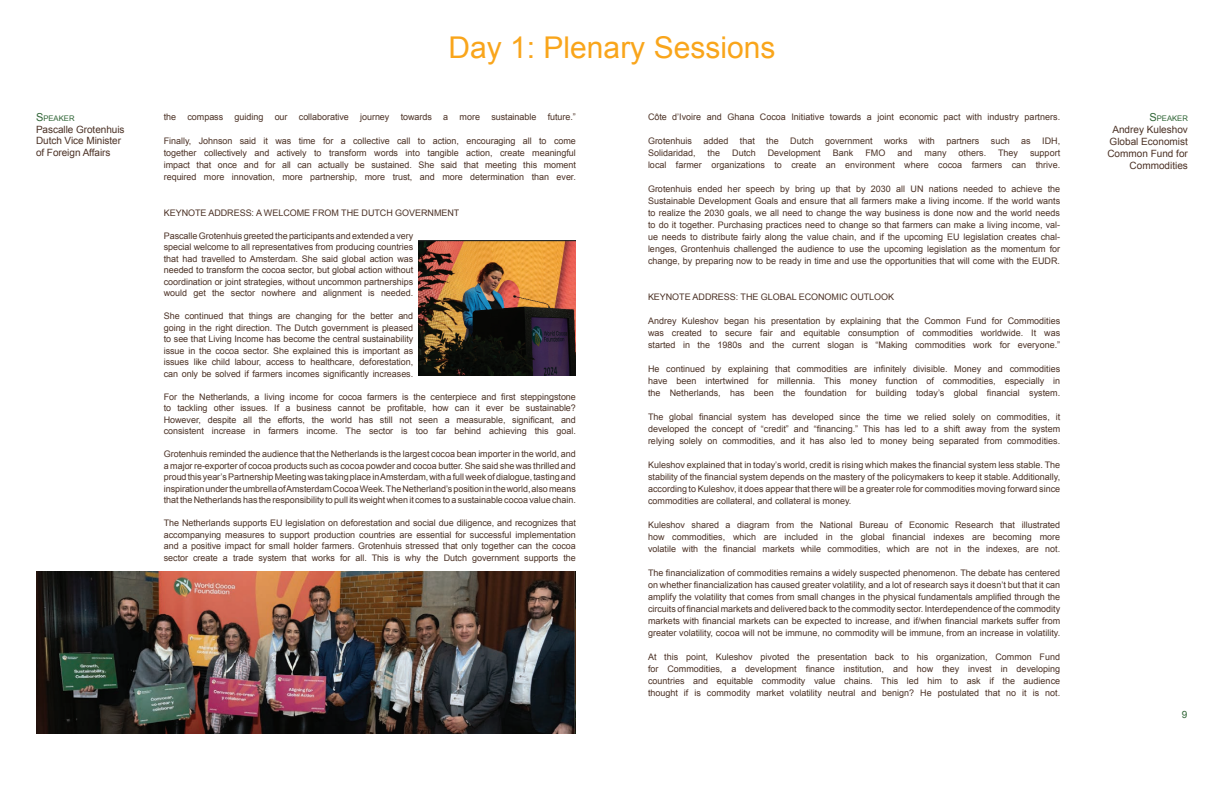
<style>
.page{position:relative;width:1224px;height:792px;background:#fff}
.page>*{position:absolute;margin:0;border:0;box-sizing:border-box;transform-origin:0 0}
.t1{font:30px "Arial";color:#f9a51b}
.t2{font:10px/12px "Arial";color:#4c3226;text-align:right}
.t3{font:10px "Arial";color:#306536}
.t4{font:9px/12px "Arial";color:#4c3226;text-align:justify}
.t5{font:7.7px "Arial";color:#306536}
.s1{font-size:11px}
</style>
<div class="page">
<img style="left:36px;top:572px;width:540px;height:162px">
<img style="left:418px;top:241px;width:158px;height:135px">
<p class="t5" style="left:36px;top:113px;width:40px"><span class="s1">S</span>PEAKER</p>
<p class="t2" style="left:36px;top:123px;width:90px;text-align:left">Pascalle Grotenhuis<br>Dutch Vice Minister of Foreign Affairs</p>
<h1 class="t1" style="left:449px;top:28px;width:328px">Day 1: Plenary Sessions</h1>
<p class="t4" style="left:164px;top:111px;width:14px">the</p>
<p class="t4" style="left:188px;top:111px;width:37px">compass</p>
<p class="t4" style="left:235px;top:111px;width:30px">guiding</p>
<p class="t4" style="left:275px;top:111px;width:14px">our</p>
<p class="t4" style="left:299px;top:111px;width:51px">collaborative</p>
<p class="t4" style="left:360px;top:111px;width:31px">journey</p>
<p class="t4" style="left:401px;top:111px;width:33px">towards</p>
<p class="t4" style="left:443px;top:111px;width:7px">a</p>
<p class="t4" style="left:460px;top:111px;width:22px">more</p>
<p class="t4" style="left:491px;top:111px;width:47px">sustainable</p>
<p class="t4" style="left:548px;top:111px;width:30px">future.”</p>
<p class="t4" style="left:164px;top:135px;width:414px">Finally, Johnson said it was time for a collective call to action, encouraging all to come together collectively and actively to transform words into tangible action, create meaningful impact that once and for all can actually be sustained. She said that meeting this moment required more innovation, more partnership, more trust, and more determination than ever.</p>
<p class="t4" style="left:164px;top:207px;width:297px">KEYNOTE ADDRESS: A WELCOME FROM THE DUTCH GOVERNMENT</p>
<p class="t4" style="left:164px;top:230px;width:251px;line-height:11.5px">Pascalle Grotenhuis greeted the participants and extended a very special welcome to all representatives from producing countries that had travelled to Amsterdam. She said global action was needed to transform the cocoa sector, but global action without coordination or joint strategies, without uncommon partnerships would get the sector nowhere and alignment is needed.</p>
<p class="t4" style="left:164px;top:310px;width:251px;line-height:11.5px">She continued that things are changing for the better and going in the right direction. The Dutch government is pleased to see that Living Income has become the central sustainability issue in the cocoa sector. She explained this is important as issues like child labour, access to healthcare, deforestation, can only be solved if farmers incomes significantly increases.</p>
<p class="t4" style="left:164px;top:391px;width:414px;line-height:11.5px">For the Netherlands, a living income for cocoa farmers is the centerpiece and first steppingstone to tackling other issues. If a business cannot be profitable, how can it ever be sustainable?<br>However, despite all the efforts, the world has still not seen a measurable, significant, and consistent increase in farmers income. The sector is too far behind achieving this goal.</p>
<p class="t4" style="left:164px;top:448px;width:414px;line-height:11.5px">Grotenhuis reminded the audience that the Netherlands is the largest cocoa bean importer in the world, and a major re-exporter of cocoa products such as cocoa powder and cocoa butter. She said she was thrilled and proud this year’s Partnership Meeting was taking place in Amsterdam, with a full week of dialogue, tasting and inspiration under the umbrella of Amsterdam Cocoa Week. The Netherland’s position in the world, also means that the Netherlands has the responsibility to pull its weight when it comes to a sustainable cocoa value chain.</p>
<p class="t4" style="left:164px;top:517px;width:414px;line-height:11.5px">The Netherlands supports EU legislation on deforestation and social due diligence, and recognizes that accompanying measures to support production countries are essential for successful implementation and a positive impact for small holder farmers. Grotenhuis stressed that only together can the cocoa sector create a trade system that works for all. This is why the Dutch government supports the</p>
<p class="t4" style="left:648px;top:111px;width:414px">Côte d’Ivoire and Ghana Cocoa Initiative towards a joint economic pact with industry partners.</p>
<p class="t4" style="left:648px;top:135px;width:46px">Grotenhuis</p>
<p class="t4" style="left:703px;top:135px;width:27px">added</p>
<p class="t4" style="left:740px;top:135px;width:17px">that</p>
<p class="t4" style="left:766px;top:135px;width:14px">the</p>
<p class="t4" style="left:790px;top:135px;width:25px">Dutch</p>
<p class="t4" style="left:825px;top:135px;width:49px">government</p>
<p class="t4" style="left:884px;top:135px;width:25px">works</p>
<p class="t4" style="left:919px;top:135px;width:18px">with</p>
<p class="t4" style="left:946px;top:135px;width:35px">partners</p>
<p class="t4" style="left:991px;top:135px;width:21px">such</p>
<p class="t4" style="left:1021px;top:135px;width:11px">as</p>
<p class="t4" style="left:1042px;top:135px;width:20px">IDH,</p>
<p class="t4" style="left:648px;top:147px;width:49px">Solidaridad,</p>
<p class="t4" style="left:708px;top:147px;width:14px">the</p>
<p class="t4" style="left:732px;top:147px;width:25px">Dutch</p>
<p class="t4" style="left:768px;top:147px;width:55px">Development</p>
<p class="t4" style="left:833px;top:147px;width:22px">Bank</p>
<p class="t4" style="left:865px;top:147px;width:21px">FMO</p>
<p class="t4" style="left:898px;top:147px;width:17px">and</p>
<p class="t4" style="left:925px;top:147px;width:24px">many</p>
<p class="t4" style="left:959px;top:147px;width:29px">others.</p>
<p class="t4" style="left:998px;top:147px;width:22px">They</p>
<p class="t4" style="left:648px;top:147px;width:414px;text-align:right">support<br>local farmer organizations to create an environment where cocoa farmers can thrive.</p>
<p class="t4" style="left:648px;top:183px;width:414px">Grotenhuis ended her speech by bring up that by 2030 all UN nations needed to achieve the Sustainable Development Goals and ensure that all farmers make a living income. If the world wants to realize the 2030 goals, we all need to change the way business is done now and the world needs to do it together. Purchasing practices need to change so that farmers can make a living income, val&shy;ue needs to distribute fairly along the value chain, and if the upcoming EU legislation creates chal&shy;lenges, Grontenhuis challenged the audience to use the upcoming legislation as the momentum for change, by preparing now to be ready in time and use the opportunities that will come with the EUDR.</p>
<p class="t4" style="left:648px;top:291px;width:248px">KEYNOTE ADDRESS: THE GLOBAL ECONOMIC OUTLOOK</p>
<p class="t4" style="left:648px;top:315px;width:414px">Andrey Kuleshov began his presentation by explaining that the Common Fund for Commodities was created to secure fair and equitable consumption of commodities worldwide. It was started in the 1980s and the current slogan is “Making commodities work for everyone.”</p>
<p class="t4" style="left:648px;top:363px;width:414px">He continued by explaining that commodities are infinitely divisible. Money and commodities have been intertwined for millennia. This money function of commodities, especially in the Netherlands, has been the foundation for building today’s global financial system.</p>
<p class="t4" style="left:648px;top:411px;width:414px">The global financial system has developed since the time we relied solely on commodities, it developed the concept of “credit” and “financing.” This has led to a shift away from the system relying solely on commodities, and it has also led to money being separated from commodities.</p>
<p class="t4" style="left:648px;top:459px;width:414px">Kuleshov explained that in today’s world, credit is rising which makes the financial system less stable. The stability of the financial system depends on the mastery of the policymakers to keep it stable. Additionally, according to Kuleshov, it does appear that there will be a greater role for commodities moving forward since commodities are collateral, and collateral is money.</p>
<p class="t4" style="left:648px;top:518px;width:414px">Kuleshov shared a diagram from the National Bureau of Economic Research that illustrated how commodities, which are included in the global financial indexes are becoming more volatile with the financial markets while commodities, which are not in the indexes, are not.</p>
<p class="t4" style="left:648px;top:566px;width:414px">The financialization of commodities remains a widely suspected phenomenon. The debate has centered on whether financialization has caused greater volatility, and a lot of research says it doesn’t but that it can amplify the volatility that comes from small changes in the physical fundamentals amplified through the circuits of financial markets and delivered back to the commodity sector. Interdependence of the commodity markets with financial markets can be expected to increase, and if/when financial markets suffer from greater volatility, cocoa will not be immune, no commodity will be immune, from an increase in volatility.</p>
<p class="t4" style="left:648px;top:650px;width:414px">At this point, Kuleshov pivoted the presentation back to his organization, Common Fund for Commodities, a development finance institution, and how they invest in developing countries and equitable commodity value chains. This led him to ask if the audience thought if is commodity market volatility neutral and benign? He postulated that no it is not.</p>
<p class="t5" style="left:1149px;top:113px;width:40px"><span class="s1">S</span>PEAKER</p>
<p class="t2" style="left:1107px;top:124px;width:82px">Andrey Kuleshov<br>Global Economist<br>Common Fund for<br>Commodities</p>
<p class="t3" style="left:1182px;top:708px;width:7px">9</p>
</div>
